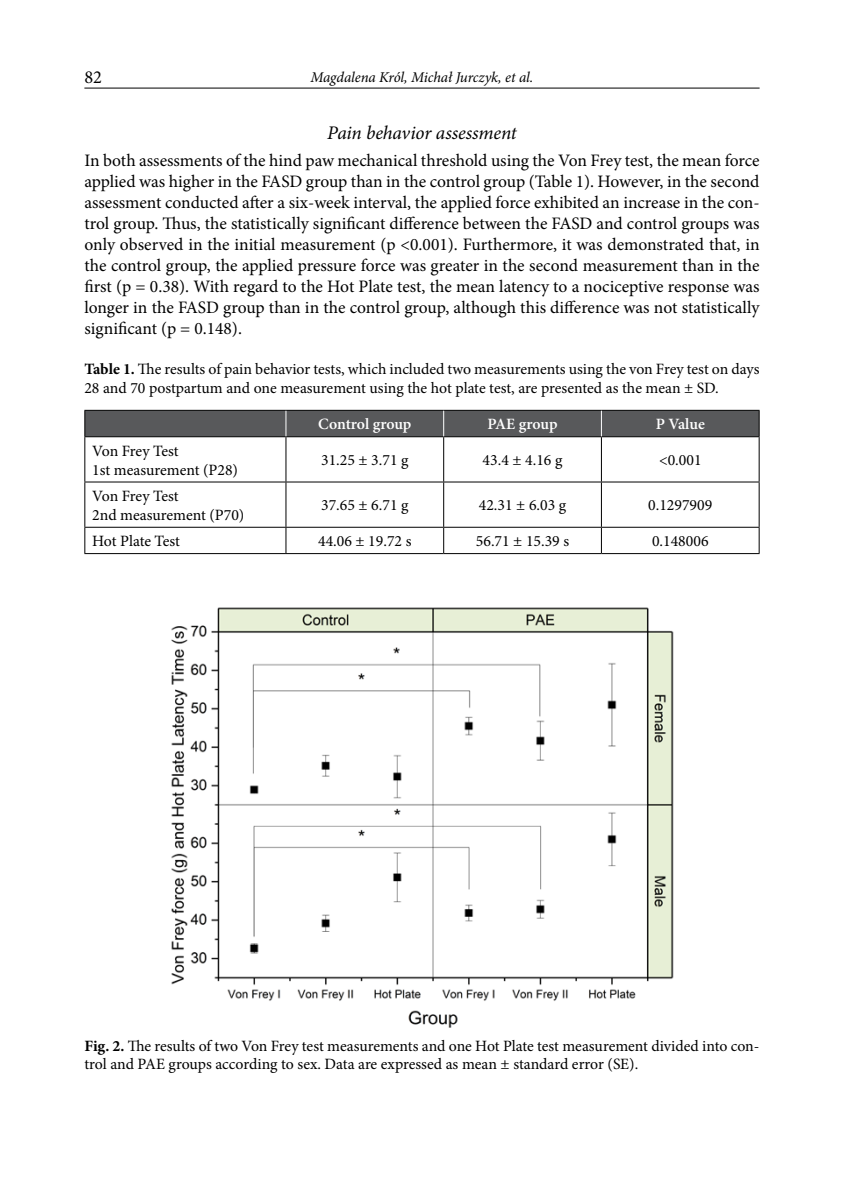
<style>
.page{position:relative;width:844px;height:1191px;background:#fff}
.page>*{position:absolute;margin:0;border:0;box-sizing:border-box;transform-origin:0 0}
.podTytuł2{font:italic 19.25px "Minion Pro";letter-spacing:-.01em;color:#000}
.t1{font:18.38px "Minion Pro";color:#000}
.TEKST_bez_wciecia{font:17.5px/21px "Minion Pro";letter-spacing:-.01em;color:#000;text-align:justify}
.podpis_pod_fot{font:15.75px/18.9px "Minion Pro";letter-spacing:-.005em;color:#000}
.tabela{font:15.75px "Minion Pro";color:#000}
.tabela-2{font:600 15.75px "Minion Pro";letter-spacing:-.01em;color:#fff}
.t2{font:italic 14.88px "Minion Pro";letter-spacing:-.01em;color:#000}
.s1{font-weight:700}
</style>
<div class="page">
<hr style="left:84px;top:88px;width:675px;height:1px;background:#000">
<hr style="left:84px;top:437px;width:1px;height:44px;background:#000">
<hr style="left:84px;top:482px;width:1px;height:45px;background:#000">
<hr style="left:84px;top:481px;width:202px;height:1px;background:#000">
<hr style="left:285px;top:437px;width:1px;height:44px;background:#000">
<hr style="left:285px;top:482px;width:1px;height:45px;background:#000">
<hr style="left:443px;top:437px;width:1px;height:44px;background:#000">
<hr style="left:600px;top:437px;width:1px;height:44px;background:#000">
<hr style="left:758px;top:437px;width:1px;height:44px;background:#000">
<hr style="left:443px;top:482px;width:1px;height:45px;background:#000">
<hr style="left:600px;top:482px;width:1px;height:45px;background:#000">
<hr style="left:758px;top:482px;width:1px;height:45px;background:#000">
<hr style="left:286px;top:481px;width:157px;height:1px;background:#000">
<hr style="left:443px;top:481px;width:158px;height:1px;background:#000">
<hr style="left:601px;top:481px;width:158px;height:1px;background:#000">
<svg style="left:84px;top:528px;width:1px;height:25px"></svg>
<hr style="left:84px;top:527px;width:202px;height:1px;background:#000">
<hr style="left:84px;top:553px;width:202px;height:1px;background:#000">
<svg style="left:285px;top:528px;width:1px;height:25px"></svg>
<hr style="left:286px;top:527px;width:157px;height:1px;background:#000">
<hr style="left:443px;top:527px;width:158px;height:1px;background:#000">
<hr style="left:601px;top:527px;width:158px;height:1px;background:#000">
<svg style="left:443px;top:528px;width:1px;height:25px"></svg>
<svg style="left:600px;top:528px;width:1px;height:25px"></svg>
<svg style="left:758px;top:528px;width:1px;height:25px"></svg>
<hr style="left:286px;top:553px;width:157px;height:1px;background:#000">
<hr style="left:443px;top:553px;width:158px;height:1px;background:#000">
<hr style="left:601px;top:553px;width:158px;height:1px;background:#000">
<svg style="left:84px;top:410px;width:675px;height:27px;background:#545556"></svg>
<img style="left:171px;top:607px;width:502px;height:420px">
<p class="t1" style="left:84px;top:65px;width:19px">82</p>
<p class="t2" style="left:310px;top:67px;width:224px">Magdalena Król, Michał Jurczyk, et al.</p>
<p class="podTytuł2" style="left:327px;top:120px;width:191px">Pain behavior assessment</p>
<p class="TEKST_bez_wciecia" style="left:84px;top:150px;width:676px">In both assessments of the hind paw mechanical threshold using the Von Frey test, the mean force applied was higher in the FASD group than in the control group (Table 1). However, in the second assessment conducted after a six-week interval, the applied force exhibited an increase in the con&shy;trol group. Thus, the statistically significant difference between the FASD and control groups was only observed in the initial measurement (p &lt;0.001). Furthermore, it was demonstrated that, in the control group, the applied pressure force was greater in the second measurement than in the first (p = 0.38). With regard to the Hot Plate test, the mean latency to a nociceptive response was longer in the FASD group than in the control group, although this difference was not statistically significant (p = 0.148).</p>
<p class="podpis_pod_fot" style="left:84px;top:360px;width:676px"><span class="s1">Table 1.</span> The results of pain behavior tests, which included two measurements using the von Frey test on days<br>28 and 70 postpartum and one measurement using the hot plate test, are presented as the mean ± SD.</p>
<p class="tabela-2" style="left:318px;top:413px;width:95px">Control group</p>
<p class="tabela-2" style="left:487px;top:413px;width:71px">PAE group</p>
<p class="tabela-2" style="left:655px;top:413px;width:51px">P Value</p>
<p class="tabela" style="left:92px;top:440px;width:88px">Von Frey Test</p>
<p class="tabela" style="left:92px;top:459px;width:147px">1st measurement (P28)</p>
<p class="tabela" style="left:321px;top:449px;width:89px">31.25 ± 3.71 g</p>
<p class="tabela" style="left:482px;top:449px;width:81px">43.4 ± 4.16 g</p>
<p class="tabela" style="left:658px;top:449px;width:44px">&lt;0.001</p>
<p class="tabela" style="left:92px;top:485px;width:88px">Von Frey Test</p>
<p class="tabela" style="left:92px;top:504px;width:154px">2nd measurement (P70)</p>
<p class="tabela" style="left:321px;top:495px;width:89px">37.65 ± 6.71 g</p>
<p class="tabela" style="left:478px;top:495px;width:89px">42.31 ± 6.03 g</p>
<p class="tabela" style="left:648px;top:495px;width:66px">0.1297909</p>
<p class="tabela" style="left:92px;top:530px;width:89px">Hot Plate Test</p>
<p class="tabela" style="left:318px;top:530px;width:95px">44.06 ± 19.72 s</p>
<p class="tabela" style="left:475px;top:530px;width:95px">56.71 ± 15.39 s</p>
<p class="tabela" style="left:651px;top:530px;width:58px">0.148006</p>
<p class="podpis_pod_fot" style="left:84px;top:1036px;width:676px"><span class="s1">Fig. 2.</span> The results of two Von Frey test measurements and one Hot Plate test measurement divided into con&shy;trol and PAE groups according to sex. Data are expressed as mean ± standard error (SE).</p>
</div>
